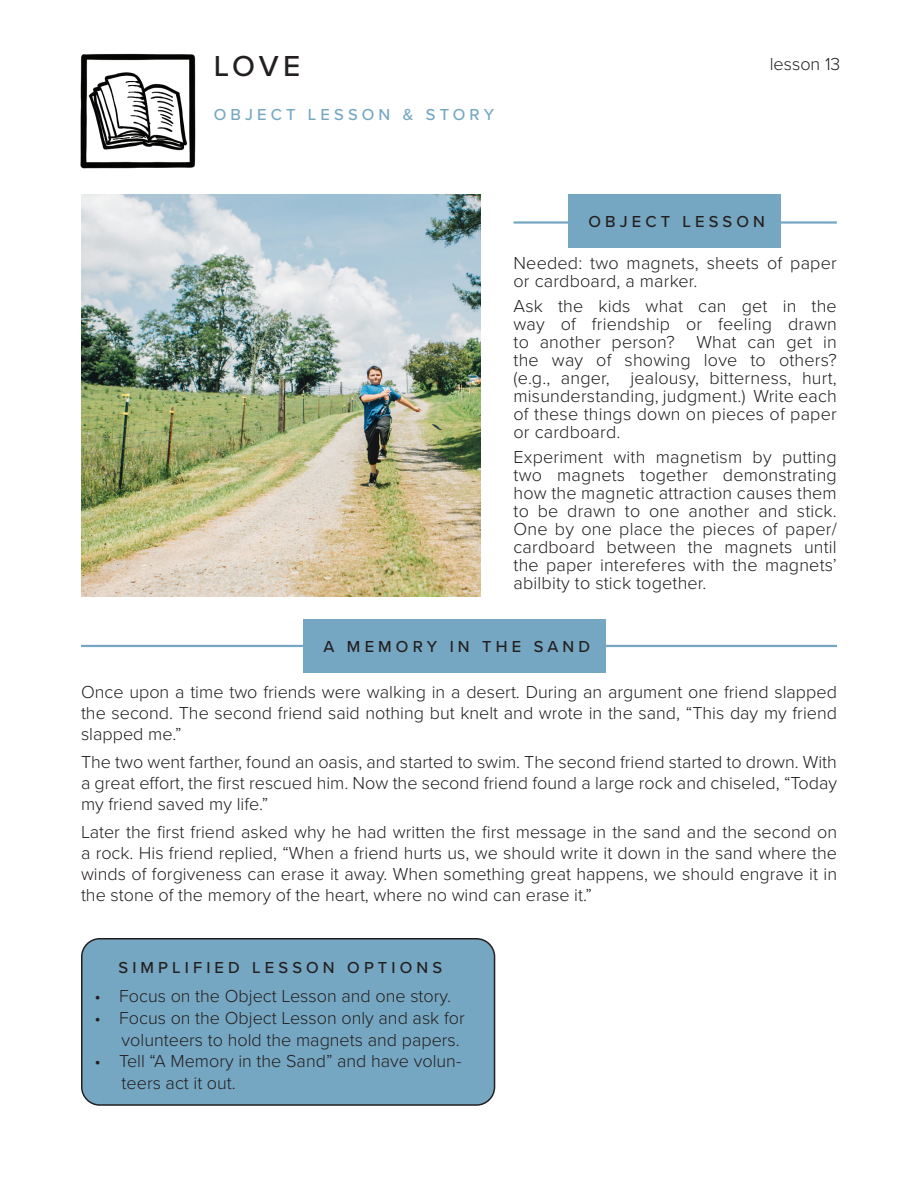
<style>
.page{position:relative;width:918px;height:1188px;background:#fff}
.page>*{position:absolute;margin:0;border:0;box-sizing:border-box;transform-origin:0 0}
.t1{font:500 30px "Proxima Nova";color:#231f20}
.t2{font:300 18px/18px "Proxima Nova";color:#231f20;text-align:justify}
.t3{font:500 16.5px "Proxima Nova";letter-spacing:.25em;color:#231f20}
.t4{font:500 16.5px "Proxima Nova";letter-spacing:.25em;color:#76a7c2}
</style>
<div class="page">
<div style="left:82px;top:939px;width:413px;height:166px;background:#76a7c2;border-radius:18px"></div>
<div style="left:81px;top:938px;width:414px;height:168px;border:2px solid #231f20;border-radius:18px"></div>
<hr style="left:81px;top:645px;width:756px;height:2px;background:#76a7c2">
<img style="left:80px;top:53px;width:136px;height:142px">
<img style="left:81px;top:195px;width:399px;height:401px">
<div style="left:303px;top:619px;width:303px;height:53px;background:#76a7c2"></div>
<hr style="left:514px;top:221px;width:323px;height:3px;background:#76a7c2">
<div style="left:568px;top:194px;width:213px;height:53px;background:#76a7c2"></div>
<h1 class="t1" style="left:214px;top:44px;width:88px">LOVE</h1>
<p class="t4" style="left:214px;top:102px;width:282px">OBJECT LESSON &amp; STORY</p>
<p class="t2" style="left:770px;top:54px;width:72px">lesson 13</p>
<p class="t3" style="left:589px;top:209px;width:178px">OBJECT LESSON</p>
<p class="t2" style="left:514px;top:253px;width:325px">Needed: two magnets, sheets of paper or cardboard, a marker.</p>
<p class="t2" style="left:514px;top:296px;width:325px">Ask the kids what can get in the way of friendship or feeling drawn to another person? What can get in the way of showing love to others? (e.g., anger, jealousy, bitterness, hurt, misunderstanding, judgment.) Write each of these things down on pieces of paper or cardboard.</p>
<p class="t2" style="left:514px;top:447px;width:325px">Experiment with magnetism by putting two magnets together demonstrating how the magnetic attraction causes them to be drawn to one another and stick.<br>One by one place the pieces of paper/ cardboard between the magnets until the paper intereferes with the magnets’ abilbity to stick together.</p>
<p class="t3" style="left:323px;top:634px;width:268px">A MEMORY IN THE SAND</p>
<p class="t2" style="left:81px;top:681px;width:758px;line-height:21px">Once upon a time two friends were walking in a desert. During an argument one friend slapped the second. The second friend said nothing but knelt and wrote in the sand, “This day my friend slapped me.”</p>
<p class="t2" style="left:81px;top:751px;width:758px;line-height:21px">The two went farther, found an oasis, and started to swim. The second friend started to drown. With a great effort, the first rescued him. Now the second friend found a large rock and chiseled, “Today my friend saved my life.”</p>
<p class="t2" style="left:81px;top:820px;width:758px;line-height:21px">Later the first friend asked why he had written the first message in the sand and the second on a rock. His friend replied, “When a friend hurts us, we should write it down in the sand where the winds of forgiveness can erase it away. When something great happens, we should engrave it in the stone of the memory of the heart, where no wind can erase it.”</p>
<p class="t3" style="left:118px;top:955px;width:325px">SIMPLIFIED LESSON OPTIONS</p>
<p class="t2" style="left:95px;top:986px;width:358px">• Focus on the Object Lesson and one story.</p>
<p class="t2" style="left:95px;top:1006px;width:372px;line-height:21.6px;text-align:right">• Focus on the Object Lesson only and ask for volunteers to hold the magnets and papers.</p>
<p class="t2" style="left:122px;top:1049px;width:341px;line-height:21.6px;text-indent:-27px">• Tell “A Memory in the Sand” and have volun&shy;teers act it out.</p>
</div>
